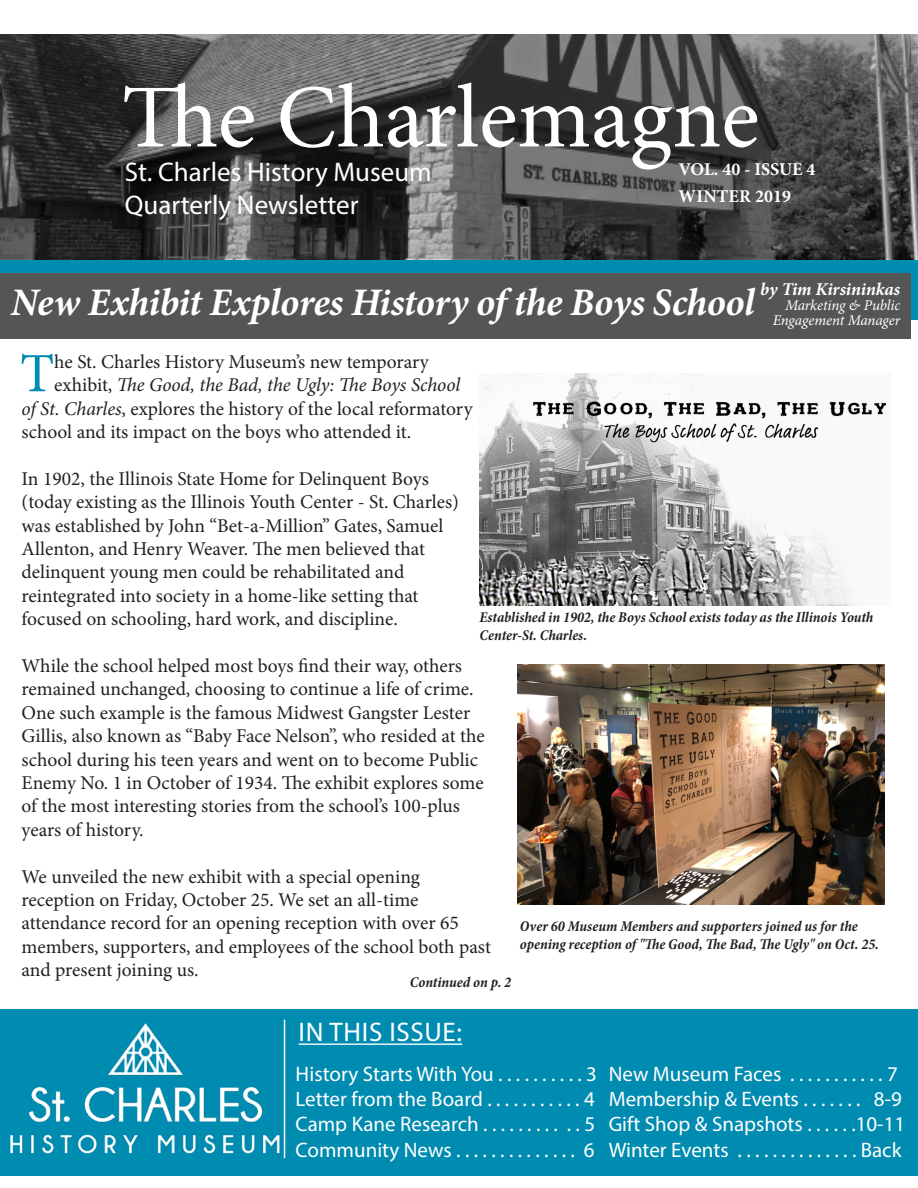
<style>
.page{position:relative;width:918px;height:1188px;background:#fff}
.page>*{position:absolute;margin:0;border:0;box-sizing:border-box;transform-origin:0 0}
.t1{font:90px "Minion Pro";letter-spacing:-.005em;color:#fff}
.t2{font:55.5px "Minion Pro";color:#008bb0}
.t3{font:italic 700 39px "Minion Pro";letter-spacing:-.015em;color:#fff}
.t4{font:27px "Myriad Pro";color:#fff}
.t5{font:27px "Myriad Pro";letter-spacing:.025em;color:#fff}
.t6{font:21px "Myriad Pro";color:#fff}
.t7{font:19.5px/23.4px "Minion Pro";letter-spacing:-.005em;color:#231f20}
.t8{font:italic 19.5px "Minion Pro";letter-spacing:-.005em;color:#231f20}
.t9{font:700 18px "Minion Pro";color:#fff}
.t10{font:italic 700 18px "Minion Pro";letter-spacing:-.005em;color:#fff}
.t11{font:italic 700 condensed 15px/18px "Minion Pro";letter-spacing:-.005em;color:#231f20}
.t12{font:italic 15px "Minion Pro";letter-spacing:-.01em;color:#fff}
.s1{font-style:normal}
.s2{font-style:italic}
</style>
<div class="page">
<svg style="left:0;top:34px;width:911px;height:225px;background:#494848"></svg>
<div style="left:0;top:260px;width:918px;height:60px;background:#008bb0"></div>
<div style="left:0;top:274px;width:911px;height:65px;background:#545557"></div>
<img style="left:480px;top:373px;width:407px;height:233px">
<img style="left:517px;top:664px;width:368px;height:241px">
<div style="left:0;top:1009px;width:918px;height:167px;background:#008bb0"></div>
<img style="left:11px;top:1023px;width:269px;height:131px">
<hr style="left:284px;top:1020px;width:1px;height:138px;background:#fff">
<hr style="left:299px;top:1044px;width:163px;height:1px;background:#fff">
<p class="t1" style="left:122px;top:57px;width:639px">The Charlemagne</p>
<p class="t4" style="left:125px;top:156px;width:309px">St. Charles History Museum</p>
<p class="t4" style="left:125px;top:188px;width:235px">Quarterly Newsletter</p>
<p class="t9" style="left:678px;top:157px;width:139px">VOL. 40 - ISSUE 4</p>
<p class="t9" style="left:679px;top:184px;width:114px">WINTER 2019</p>
<p class="t10" style="left:760px;top:276px;width:142px">by Tim Kirsininkas</p>
<p class="t12" style="left:785px;top:295px;width:117px">Marketing &amp; Public</p>
<p class="t3" style="left:11px;top:275px;width:746px">New Exhibit Explores History of the Boys School</p>
<p class="t12" style="left:773px;top:310px;width:129px">Engagement Manager</p>
<p class="t2" style="left:20px;top:336px;width:36px">T</p>
<p class="t7" style="left:54px;top:350px;width:376px">he St. Charles History Museum’s new temporary</p>
<p class="t8" style="left:54px;top:372px;width:407px"><span class="s1">exhibit,</span> The Good, the Bad, the Ugly: The Boys School</p>
<p class="t7" style="left:22px;top:397px;width:453px"><span class="s2">of St. Charles</span>, explores the history of the local reformatory</p>
<p class="t7" style="left:22px;top:420px;width:391px">school and its impact on the boys who attended it.</p>
<p class="t7" style="left:22px;top:467px;width:439px">In 1902, the Illinois State Home for Delinquent Boys (today existing as the Illinois Youth Center - St. Charles) was established by John “Bet-a-Million” Gates, Samuel Allenton, and Henry Weaver. The men believed that delinquent young men could be rehabilitated and reintegrated into society in a home-like setting that focused on schooling, hard work, and discipline.</p>
<p class="t7" style="left:22px;top:654px;width:465px">While the school helped most boys find their way, others remained unchanged, choosing to continue a life of crime.<br>One such example is the famous Midwest Gangster Lester Gillis, also known as “Baby Face Nelson”, who resided at the school during his teen years and went on to become Public Enemy No. 1 in October of 1934. The exhibit explores some of the most interesting stories from the school’s 100-plus years of history.</p>
<p class="t7" style="left:22px;top:865px;width:471px">We unveiled the new exhibit with a special opening reception on Friday, October 25. We set an all-time attendance record for an opening reception with over 65 members, supporters, and employees of the school both past and present joining us.</p>
<p class="t11" style="left:480px;top:608px;width:395px">Established in 1902, the Boys School exists today as the Illinois Youth<br>Center-St. Charles.</p>
<p class="t11" style="left:520px;top:917px;width:360px">Over 60 Museum Members and supporters joined us for the opening reception of "The Good, The Bad, The Ugly" on Oct. 25.</p>
<p class="t11" style="left:410px;top:973px;width:103px">Continued on p. 2</p>
<p class="t5" style="left:299px;top:1016px;width:165px">IN THIS ISSUE:</p>
<p class="t6" style="left:296px;top:1061px;width:303px">History Starts With You . . . . . . . . . . 3</p>
<p class="t6" style="left:296px;top:1086px;width:301px">Letter from the Board . . . . . . . . . . . 4</p>
<p class="t6" style="left:296px;top:1111px;width:301px">Camp Kane Research . . . . . . . . . . . 5</p>
<p class="t6" style="left:296px;top:1137px;width:300px">Community News . . . . . . . . . . . . . . 6</p>
<p class="t6" style="left:609px;top:1061px;width:291px">New Museum Faces . . . . . . . . . . . 7</p>
<p class="t6" style="left:609px;top:1086px;width:295px">Membership &amp; Events . . . . . . . 8-9</p>
<p class="t6" style="left:609px;top:1111px;width:298px">Gift Shop &amp; Snapshots . . . . . .10-11</p>
<p class="t6" style="left:609px;top:1137px;width:294px">Winter Events . . . . . . . . . . . . . . Back</p>
</div>
